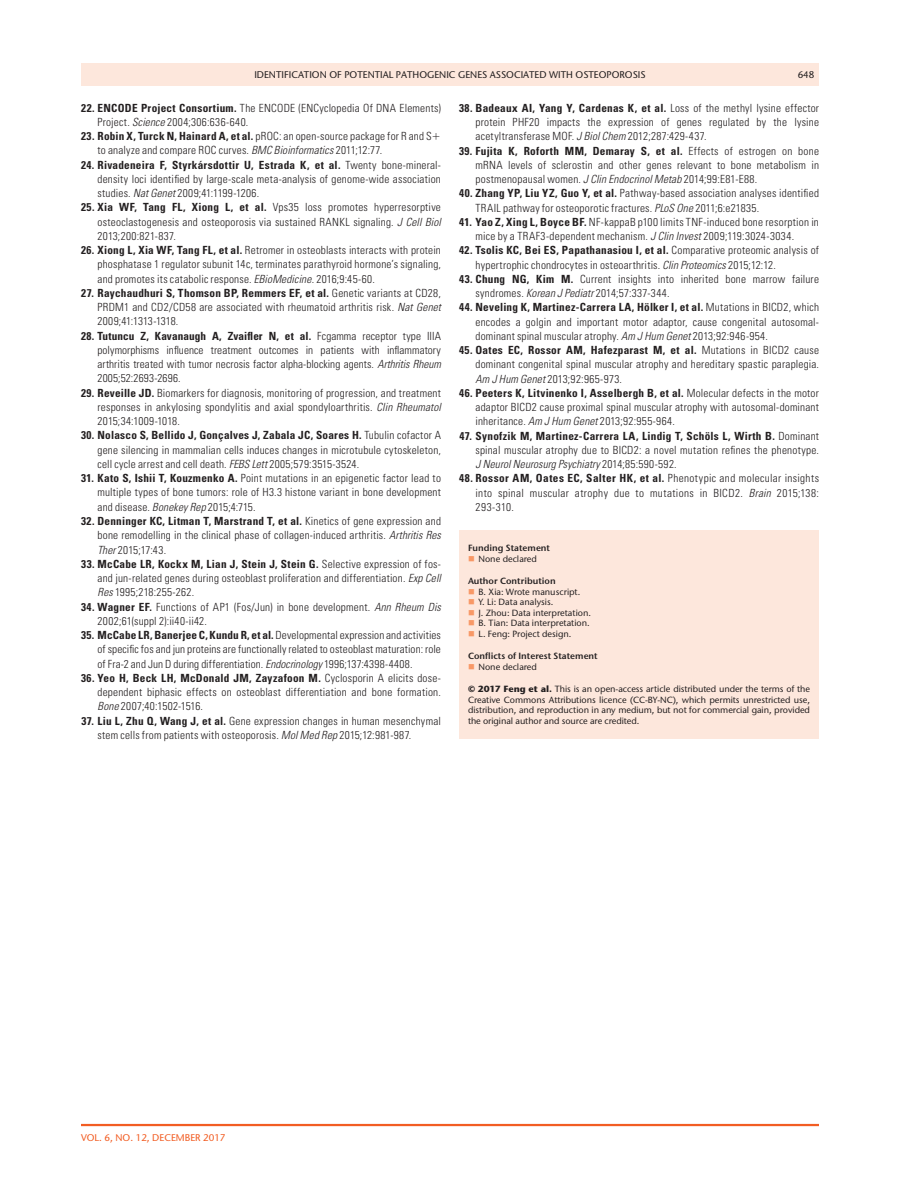
<style>
.page{position:relative;width:918px;height:1188px;background:#fff}
.page>*{position:absolute;margin:0;border:0;box-sizing:border-box;transform-origin:0 0}
.t1{font:300 condensed 11.25px/14.2px "Univers LT Std";letter-spacing:.02em;color:#231f20;text-align:justify}
.t2{font:500 9.75px "Stone Sans ITC Pro";color:#231f20}
.t3{font:500 9.75px "Stone Sans ITC Pro";color:#f25d23}
.t4{font:500 9px/10.5px "Stone Sans ITC Pro";color:#231f20}
.t5{font:600 9px "Stone Sans ITC Pro";color:#231f20}
.s1{font-weight:700}
.s2{font-style:italic}
</style>
<div class="page">
<div style="left:81px;top:63px;width:738px;height:23px;background:#fde7dc"></div>
<hr style="left:81px;top:1124px;width:738px;height:2px;background:#f25d23">
<div style="left:459px;top:530px;width:360px;height:209px;background:#fde7dc"></div>
<p class="t2" style="left:254px;top:68px;width:20px">Identifi</p>
<p class="t2" style="left:291px;top:68px;width:83px">cation of potentia</p>
<p class="t2" style="left:389px;top:68px;width:14px">l path</p>
<p class="t2" style="left:419px;top:68px;width:137px">ogenic genes associated with</p>
<p class="t2" style="left:576px;top:68px;width:63px">osteoporosis</p>
<p class="t2" style="left:798px;top:68px;width:18px">648</p>
<p class="t1" style="left:98px;top:101px;width:345px;text-indent:-17px"><span class="s1">22. ENCODE Project Consortium.</span> The ENCODE (ENCyclopedia Of DNA Elements)<br>Project. <span class="s2">Science</span> 2004;306:636-640.</p>
<p class="t1" style="left:98px;top:129px;width:336px;text-indent:-17px"><span class="s1">23. Robin X, Turck N, Hainard A, et al.</span> pROC: an open-source package for R and S to analyze and compare ROC curves. <span class="s2">BMC Bioinformatics</span> 2011;12:77.</p>
<p class="t1" style="left:98px;top:158px;width:345px;text-indent:-17px"><span class="s1">24. Rivadeneira F, Styrkársdottir U, Estrada K, et al.</span> Twenty bone-mineral&shy;density loci identified by large-scale meta-analysis of genome-wide association studies. <span class="s2">Nat Genet</span> 2009;41:1199-1206.</p>
<p class="t1" style="left:98px;top:200px;width:345px;text-indent:-17px"><span class="s1">25. Xia WF, Tang FL, Xiong L, et al.</span> Vps35 loss promotes hyperresorptive osteoclastogenesis and osteoporosis via sustained RANKL signaling. <span class="s2">J Cell Biol </span>2013;200:821-837.</p>
<p class="t1" style="left:98px;top:243px;width:345px;text-indent:-17px"><span class="s1">26. Xiong L, Xia WF, Tang FL, et al.</span> Retromer in osteoblasts interacts with protein phosphatase 1 regulator subunit 14c, terminates parathyroid hormone’s signaling, and promotes its catabolic response. <span class="s2">EBioMedicine</span>. 2016;9:45-60.</p>
<p class="t1" style="left:98px;top:286px;width:345px;text-indent:-16px"><span class="s1">27. Raychaudhuri S, Thomson BP, Remmers EF, et al.</span> Genetic variants at CD28, PRDM1 and CD2/CD58 are associated with rheumatoid arthritis risk. <span class="s2">Nat Genet </span>2009;41:1313-1318.</p>
<p class="t1" style="left:98px;top:329px;width:345px;text-indent:-17px"><span class="s1">28. Tutuncu Z, Kavanaugh A, Zvaifler N, et al.</span> Fcgamma receptor type IIIA polymorphisms influence treatment outcomes in patients with inflammatory arthritis treated with tumor necrosis factor alpha-blocking agents. <span class="s2">Arthritis Rheum </span>2005;52:2693-2696.</p>
<p class="t1" style="left:98px;top:386px;width:345px;text-indent:-17px"><span class="s1">29. Reveille JD.</span> Biomarkers for diagnosis, monitoring of progression, and treatment responses in ankylosing spondylitis and axial spondyloarthritis. <span class="s2">Clin Rheumatol </span>2015;34:1009-1018.</p>
<p class="t1" style="left:98px;top:428px;width:345px;text-indent:-17px"><span class="s1">30. Nolasco S, Bellido J, Gonçalves J, Zabala JC, Soares H.</span> Tubulin cofactor A gene silencing in mammalian cells induces changes in microtubule cytoskeleton, cell cycle arrest and cell death. <span class="s2">FEBS Lett</span> 2005;579:3515-3524.</p>
<p class="t1" style="left:98px;top:471px;width:345px;text-indent:-16px"><span class="s1">31. Kato S, Ishii T, Kouzmenko A.</span> Point mutations in an epigenetic factor lead to multiple types of bone tumors: role of H3.3 histone variant in bone development and disease. <span class="s2">Bonekey Rep</span> 2015;4:715.</p>
<p class="t1" style="left:98px;top:514px;width:345px;text-indent:-17px"><span class="s1">32. Denninger KC, Litman T, Marstrand T, et al.</span> Kinetics of gene expression and bone remodelling in the clinical phase of collagen-induced arthritis. <span class="s2">Arthritis Res Ther</span> 2015;17:43.</p>
<p class="t1" style="left:98px;top:557px;width:345px;text-indent:-17px"><span class="s1">33. McCabe LR, Kockx M, Lian J, Stein J, Stein G.</span> Selective expression of fos&shy;and jun-related genes during osteoblast proliferation and differentiation. <span class="s2">Exp Cell Res</span> 1995;218:255-262.</p>
<p class="t1" style="left:98px;top:599px;width:345px;text-indent:-17px"><span class="s1">34. Wagner EF.</span> Functions of AP1 (Fos/Jun) in bone development. <span class="s2">Ann Rheum Dis<br></span>2002;61(suppl 2):ii40-ii42.</p>
<p class="t1" style="left:98px;top:628px;width:345px;text-indent:-17px"><span class="s1">35. McCabe LR, Banerjee C, Kundu R, et al.</span> Developmental expression and activities of specific fos and jun proteins are functionally related to osteoblast maturation: role of Fra-2 and Jun D during differentiation. <span class="s2">Endocrinology</span> 1996;137:4398-4408.</p>
<p class="t1" style="left:98px;top:671px;width:345px;text-indent:-17px"><span class="s1">36. Yeo H, Beck LH, McDonald JM, Zayzafoon M.</span> Cyclosporin A elicits dose&shy;dependent biphasic effects on osteoblast differentiation and bone formation.<br><span class="s2">Bone</span> 2007;40:1502-1516.</p>
<p class="t1" style="left:98px;top:713px;width:345px;text-indent:-16px"><span class="s1">37. Liu L, Zhu Q, Wang J, et al.</span> Gene expression changes in human mesenchymal stem cells from patients with osteoporosis. <span class="s2">Mol Med Rep</span> 2015;12:981-987.</p>
<p class="t1" style="left:476px;top:101px;width:345px;text-indent:-17px"><span class="s1">38. Badeaux AI, Yang Y, Cardenas K, et al.</span> Loss of the methyl lysine effector protein PHF20 impacts the expression of genes regulated by the lysine acetyltransferase MOF. <span class="s2">J Biol Chem</span> 2012;287:429-437.</p>
<p class="t1" style="left:476px;top:143px;width:345px;text-indent:-17px"><span class="s1">39. Fujita K, Roforth MM, Demaray S, et al.</span> Effects of estrogen on bone mRNA levels of sclerostin and other genes relevant to bone metabolism in postmenopausal women. <span class="s2">J Clin Endocrinol Metab</span> 2014;99:E81-E88.</p>
<p class="t1" style="left:476px;top:186px;width:345px;text-indent:-17px"><span class="s1">40. Zhang YP, Liu YZ, Guo Y, et al.</span> Pathway-based association analyses identified<br>TRAIL pathway for osteoporotic fractures. <span class="s2">PLoS One</span> 2011;6:e21835.</p>
<p class="t1" style="left:476px;top:215px;width:345px;text-indent:-16px"><span class="s1">41. Yao Z, Xing L, Boyce BF.</span> NF-kappaB p100 limits TNF-induced bone resorption in mice by a TRAF3-dependent mechanism. <span class="s2">J Clin Invest</span> 2009;119:3024-3034.</p>
<p class="t1" style="left:476px;top:243px;width:345px;text-indent:-17px"><span class="s1">42. Tsolis KC, Bei ES, Papathanasiou I, et al.</span> Comparative proteomic analysis of hypertrophic chondrocytes in osteoarthritis. <span class="s2">Clin Proteomics</span> 2015;12:12.</p>
<p class="t1" style="left:476px;top:272px;width:345px;text-indent:-17px"><span class="s1">43. Chung NG, Kim M.</span> Current insights into inherited bone marrow failure syndromes. <span class="s2">Korean J Pediatr</span> 2014;57:337-344.</p>
<p class="t1" style="left:476px;top:300px;width:345px;text-indent:-17px"><span class="s1">44. Neveling K, Martinez-Carrera LA, Hölker I, et al.</span> Mutations in BICD2, which encodes a golgin and important motor adaptor, cause congenital autosomal&shy;dominant spinal muscular atrophy. <span class="s2">Am J Hum Genet</span> 2013;92:946-954.</p>
<p class="t1" style="left:476px;top:343px;width:345px;text-indent:-17px"><span class="s1">45. Oates EC, Rossor AM, Hafezparast M, et al.</span> Mutations in BICD2 cause dominant congenital spinal muscular atrophy and hereditary spastic paraplegia.<br><span class="s2">Am J Hum Genet</span> 2013;92:965-973.</p>
<p class="t1" style="left:476px;top:386px;width:345px;text-indent:-17px"><span class="s1">46. Peeters K, Litvinenko I, Asselbergh B, et al.</span> Molecular defects in the motor adaptor BICD2 cause proximal spinal muscular atrophy with autosomal-dominant inheritance. <span class="s2">Am J Hum Genet</span> 2013;92:955-964.</p>
<p class="t1" style="left:476px;top:429px;width:345px;text-indent:-16px"><span class="s1">47. Synofzik M, Martinez-Carrera LA, Lindig T, Schöls L, Wirth B.</span> Dominant spinal muscular atrophy due to BICD2: a novel mutation refines the phenotype.<br><span class="s2">J Neurol Neurosurg Psychiatry</span> 2014;85:590-592.</p>
<p class="t1" style="left:476px;top:471px;width:345px;text-indent:-17px"><span class="s1">48. Rossor AM, Oates EC, Salter HK, et al.</span> Phenotypic and molecular insights into spinal muscular atrophy due to mutations in BICD2. <span class="s2">Brain</span> 2015;138:<br>293-310.</p>
<p class="t5" style="left:468px;top:542px;width:84px">Funding Statement</p>
<p class="t4" style="left:479px;top:553px;width:60px">None declared</p>
<p class="t5" style="left:468px;top:575px;width:89px">Author Contribution</p>
<p class="t4" style="left:479px;top:586px;width:114px">B. Xia: Wrote manuscript.<br>Y. Li: Data analysis.<br>J. Zhou: Data interpretation.<br>B. Tian: Data interpretation.<br>L. Feng: Project design.</p>
<p class="t5" style="left:468px;top:650px;width:131px">Conflicts of Interest Statement</p>
<p class="t4" style="left:479px;top:661px;width:60px">None declared</p>
<p class="t4" style="left:468px;top:684px;width:344px;text-align:justify"><span class="s1">© 2017 Feng et al.</span> This is an open-access article distributed under the terms of the Creative Commons Attributions licence (CC-BY-NC), which permits unrestricted use, distribution, and reproduction in any medium, but not for commercial gain, provided the original author and source are credited.</p>
<p class="t3" style="left:81px;top:1132px;width:146px">vol. 6, No. 12, December 2017</p>
</div>
